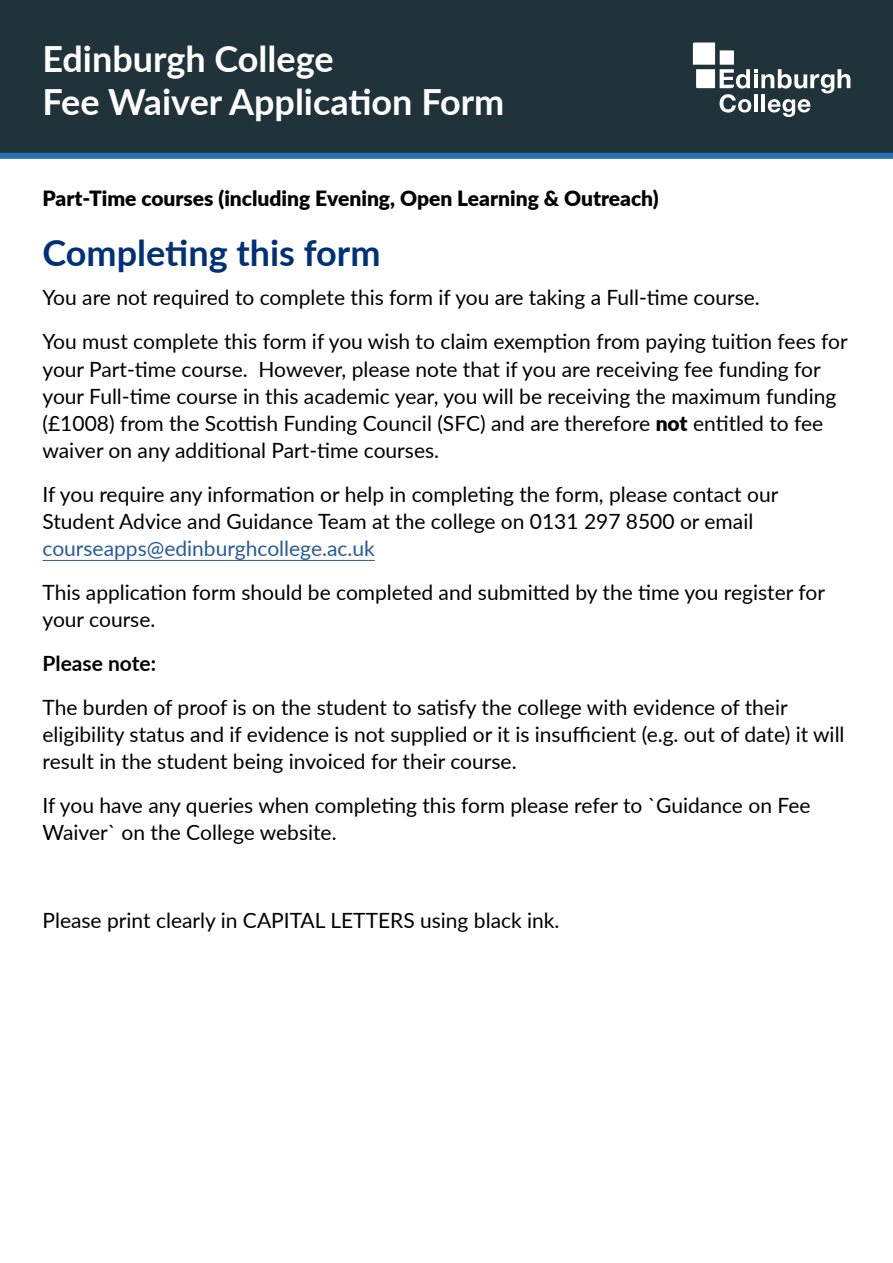
<style>
.page{position:relative;width:893px;height:1263px;background:#fff}
.page>*{position:absolute;margin:0;border:0;box-sizing:border-box;transform-origin:0 0}
.t1{font:700 36px/43.2px "Lato";color:#fff}
.t2{font:700 36px "Lato";color:#003078}
.t3{font:21px/27px "Lato";color:#000}
.t4{font:900 21px "Lato";color:#000}
.t5{font:700 21px "Lato";color:#000}
.s1{font-weight:900}
.s2{color:#275b9b}
</style>
<div class="page">
<div style="left:0;top:0;width:893px;height:159px;background:#21333a"></div>
<hr style="left:43px;top:560px;width:332px;height:1px;background:#275b9b">
<svg style="left:693px;top:43px;width:157px;height:74px"></svg>
<p class="t1" style="left:43px;top:35px;width:463px">Edinburgh College<br>Fee Waiver Application Form</p>
<p class="t4" style="left:43px;top:182px;width:618px">Part-Time courses (including Evening, Open Learning &amp; Outreach)</p>
<p class="t2" style="left:43px;top:226px;width:339px">Completing this form</p>
<p class="t3" style="left:43px;top:283px;width:719px">You are not required to complete this form if you are taking a Full-time course.</p>
<p class="t3" style="left:43px;top:327px;width:807px">You must complete this form if you wish to claim exemption from paying tuition fees for your Part-time course. However, please note that if you are receiving fee funding for your Full-time course in this academic year, you will be receiving the maximum funding (£1008) from the Scottish Funding Council (SFC) and are therefore <span class="s1">not</span> entitled to fee waiver on any additional Part-time courses.</p>
<p class="t3" style="left:43px;top:479px;width:737px">If you require any information or help in completing the form, please contact our<br>Student Advice and Guidance Team at the college on 0131 297 8500 or email <span class="s2">courseapps@edinburghcollege.ac.uk</span></p>
<p class="t3" style="left:43px;top:577px;width:784px">This application form should be completed and submitted by the time you register for your course.</p>
<p class="t5" style="left:43px;top:647px;width:115px">Please note:</p>
<p class="t3" style="left:43px;top:692px;width:804px">The burden of proof is on the student to satisfy the college with evidence of their eligibility status and if evidence is not supplied or it is insufficient (e.g. out of date) it will result in the student being invoiced for their course.</p>
<p class="t3" style="left:43px;top:790px;width:769px">If you have any queries when completing this form please refer to `Guidance on Fee<br>Waiver` on the College website.</p>
<p class="t3" style="left:43px;top:905px;width:518px">Please print clearly in CAPITAL LETTERS using black ink.</p>
</div>
